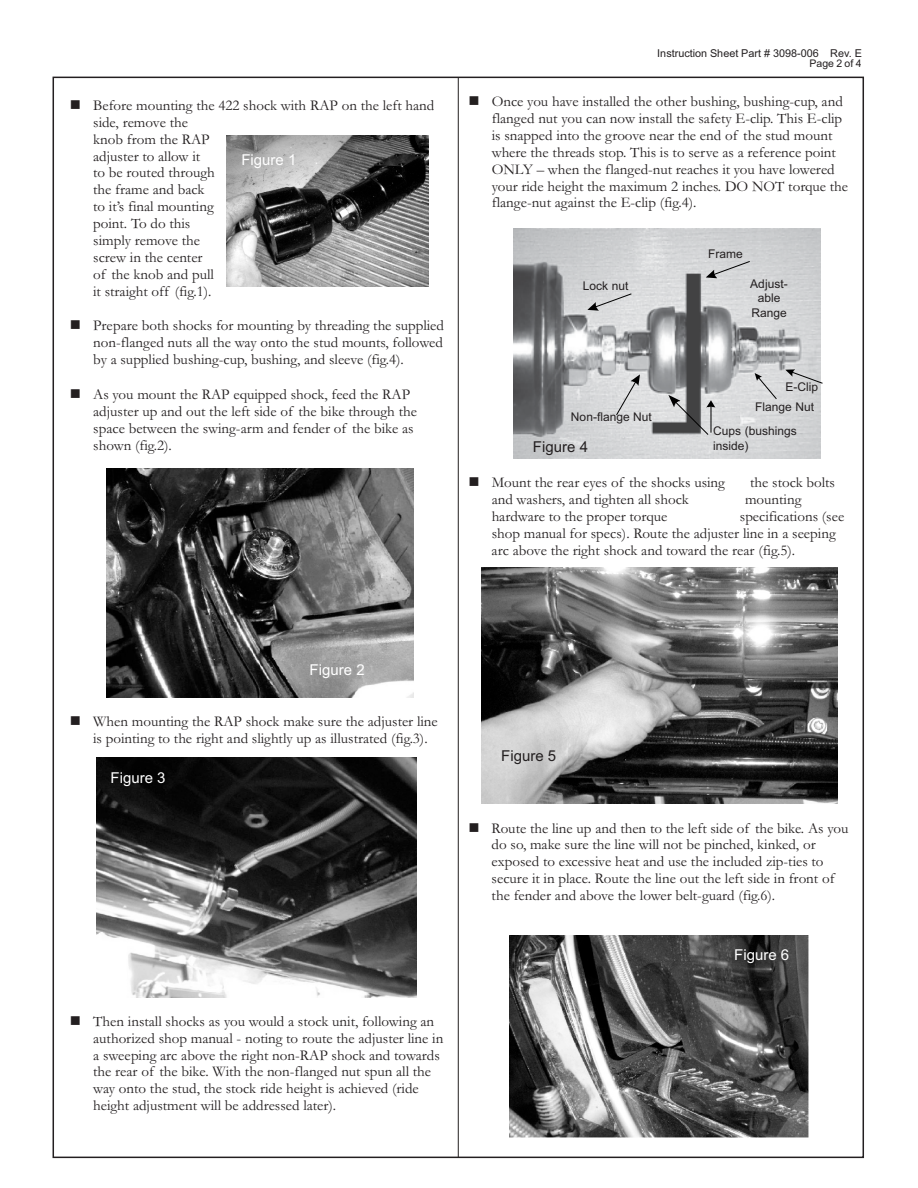
<style>
.page{position:relative;width:918px;height:1188px;background:#fff}
.page>*{position:absolute;margin:0;border:0;box-sizing:border-box;transform-origin:0 0}
.t1{font:15px/16.8px "Garamond";color:#231f20}
.t2{font:15px "Arial";color:#fff}
.t3{font:15px "Arial";color:#231f20}
.t4{font:12px/14.4px "Arial";color:#231f20;text-align:center}
.t5{font:10.8px "Arial";color:#231f20}
.t6{font:10.5px "Arial";color:#231f20}
</style>
<div class="page">
<hr style="left:458px;top:77px;width:1px;height:1080px;background:#231f20">
<img style="left:227px;top:135px;width:202px;height:152px">
<img style="left:107px;top:468px;width:306px;height:230px">
<img style="left:97px;top:757px;width:319px;height:240px">
<img style="left:514px;top:228px;width:306px;height:230px">
<svg style="left:587px;top:293px;width:45px;height:18px"></svg>
<svg style="left:706px;top:261px;width:44px;height:17px"></svg>
<svg style="left:616px;top:374px;width:24px;height:41px"></svg>
<svg style="left:755px;top:373px;width:22px;height:26px"></svg>
<svg style="left:785px;top:369px;width:38px;height:15px"></svg>
<svg style="left:668px;top:395px;width:47px;height:40px;background:#8e8f90"></svg>
<img style="left:482px;top:567px;width:355px;height:237px">
<img style="left:509px;top:936px;width:299px;height:202px">
<p class="t1" style="left:93px;top:99px;width:343px;text-indent:-23px">■ Before mounting the 422 shock with RAP on the left hand side, remove the<br>knob from the RAP<br>adjuster to allow it<br>to be routed through<br>the frame and back<br>to it’s final mounting<br>point. To do this<br>simply remove the<br>screw in the center<br>of the knob and pull<br>it straight off (fig.1).</p>
<p class="t1" style="left:93px;top:319px;width:352px;text-align:justify;text-indent:-23px">■ Prepare both shocks for mounting by threading the supplied non-flanged nuts all the way onto the stud mounts, followed by a supplied bushing-cup, bushing, and sleeve (fig.4).</p>
<p class="t1" style="left:93px;top:388px;width:325px;text-indent:-23px">■ As you mount the RAP equipped shock, feed the RAP adjuster up and out the left side of the bike through the space between the swing-arm and fender of the bike as shown (fig.2).</p>
<p class="t2" style="left:241px;top:154px;width:57px">Figure 1</p>
<p class="t5" style="left:657px;top:49px;width:206px">Instruction Sheet Part # 3098-006 Rev. E</p>
<p class="t6" style="left:810px;top:59px;width:53px">Page 2 of 4</p>
<p class="t1" style="left:492px;top:95px;width:358px;text-indent:-23px">■ Once you have installed the other bushing, bushing-cup, and flanged nut you can now install the safety E-clip. This E-clip is snapped into the groove near the end of the stud mount where the threads stop. This is to serve as a reference point ONLY – when the flanged-nut reaches it you have lowered your ride height the maximum 2 inches. DO NOT torque the flange-nut against the E-clip (fig.4).</p>
<p class="t4" style="left:583px;top:280px;width:47px">Lock nut</p>
<p class="t4" style="left:571px;top:411px;width:82px">Non-flange Nut</p>
<p class="t3" style="left:533px;top:442px;width:57px">Figure 4</p>
<p class="t4" style="left:708px;top:248px;width:36px">Frame</p>
<p class="t4" style="left:750px;top:278px;width:39px">Adjust&shy;able<br>Range</p>
<p class="t4" style="left:785px;top:381px;width:34px">E-Clip</p>
<p class="t4" style="left:755px;top:401px;width:61px">Flange Nut</p>
<p class="t4" style="left:713px;top:425px;width:85px;text-align:left">Cups (bushings inside)</p>
<p class="t1" style="left:468px;top:476px;width:258px">■ Mount the rear eyes of the shocks using</p>
<p class="t1" style="left:750px;top:476px;width:86px">the stock bolts</p>
<p class="t1" style="left:492px;top:493px;width:199px">and washers, and tighten all shock</p>
<p class="t1" style="left:745px;top:493px;width:58px">mounting</p>
<p class="t1" style="left:492px;top:510px;width:177px">hardware to the proper torque</p>
<p class="t1" style="left:492px;top:510px;width:354px;text-indent:248px">specifications (see shop manual for specs). Route the adjuster line in a seeping arc above the right shock and toward the rear (fig.5).</p>
<p class="t2" style="left:310px;top:664px;width:57px">Figure 2</p>
<p class="t1" style="left:93px;top:715px;width:346px;text-indent:-23px">■ When mounting the RAP shock make sure the adjuster line is pointing to the right and slightly up as illustrated (fig.3).</p>
<p class="t2" style="left:111px;top:772px;width:57px">Figure 3</p>
<p class="t1" style="left:93px;top:1014px;width:352px;text-indent:-23px">■ Then install shocks as you would a stock unit, following an authorized shop manual - noting to route the adjuster line in a sweeping arc above the right non-RAP shock and towards the rear of the bike. With the non-flanged nut spun all the way onto the stud, the stock ride height is achieved (ride height adjustment will be addressed later).</p>
<p class="t3" style="left:501px;top:750px;width:57px">Figure 5</p>
<p class="t1" style="left:492px;top:821px;width:358px;text-indent:-23px">■ Route the line up and then to the left side of the bike. As you do so, make sure the line will not be pinched, kinked, or exposed to excessive heat and use the included zip-ties to secure it in place. Route the line out the left side in front of the fender and above the lower belt-guard (fig.6).</p>
<p class="t2" style="left:734px;top:949px;width:57px">Figure 6</p>
</div>
